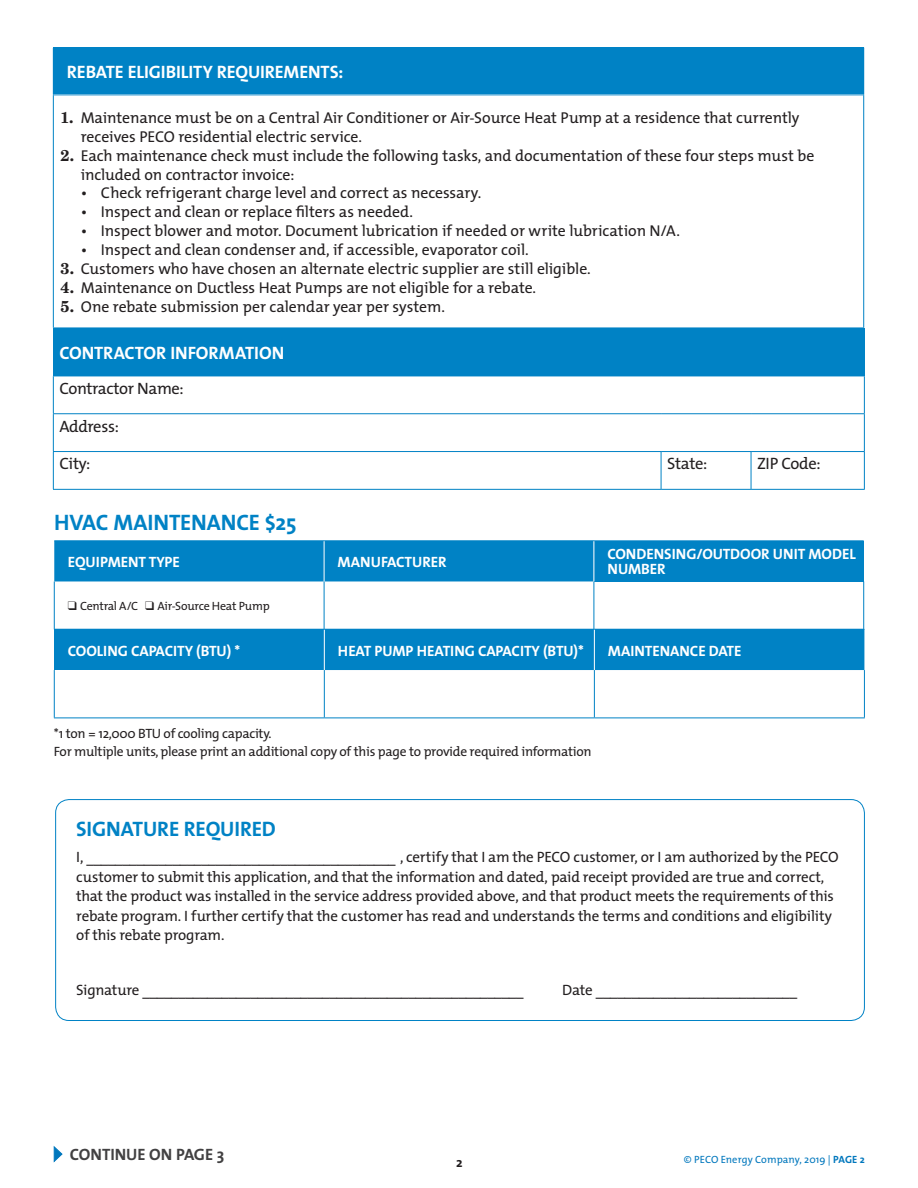
<style>
.page{position:relative;width:918px;height:1188px;background:#fff}
.page>*{position:absolute;margin:0;border:0;box-sizing:border-box;transform-origin:0 0}
.t1{font:700 22.5px "The Mix";letter-spacing:-.005em;color:#0082c5}
.t2{font:700 21px "The Mix";letter-spacing:-.01em;color:#0082c5}
.t3{font:700 18px "The Mix";letter-spacing:-.005em;color:#fff}
.t4{font:16.5px "The Mix";letter-spacing:-.02em;color:#231f20}
.t5{font:700 16.5px "The Mix";color:#424142}
.t6{font:15.75px/18.9px "The Mix";letter-spacing:-.005em;color:#231f20}
.t7{font:15px/19.5px "The Mix";letter-spacing:-.015em;color:#231f20}
.t8{font:700 15px/15px "The Mix";letter-spacing:-.005em;color:#fff}
.t9{font:13.5px/18px "The Mix";letter-spacing:-.02em;color:#231f20}
.t10{font:700 13.5px "The Mix";color:#231f20}
.t11{font:12px "The Mix";letter-spacing:-.02em;color:#231f20}
.t12{font:10.5px "The Mix";letter-spacing:.005em;color:#0077bd}
.s1{font-family:"New Century Schlbk LT Std";font-weight:700}
.s2{font-weight:700}
</style>
<div class="page">
<div style="left:53px;top:329px;width:811px;height:47px;background:#0082c5"></div>
<hr style="left:661px;top:489px;width:90px;height:1px;background:#0082c5">
<hr style="left:53px;top:376px;width:608px;height:1px;background:#0082c5">
<hr style="left:661px;top:376px;width:90px;height:1px;background:#0082c5">
<hr style="left:751px;top:376px;width:114px;height:1px;background:#0082c5">
<hr style="left:53px;top:413px;width:608px;height:1px;background:#0082c5">
<hr style="left:661px;top:413px;width:90px;height:1px;background:#0082c5">
<hr style="left:751px;top:413px;width:114px;height:1px;background:#0082c5">
<hr style="left:661px;top:451px;width:90px;height:1px;background:#0082c5">
<hr style="left:53px;top:451px;width:608px;height:1px;background:#0082c5">
<hr style="left:661px;top:452px;width:1px;height:37px;background:#0082c5">
<hr style="left:53px;top:489px;width:608px;height:1px;background:#0082c5">
<hr style="left:751px;top:451px;width:114px;height:1px;background:#0082c5">
<hr style="left:751px;top:452px;width:1px;height:37px;background:#0082c5">
<hr style="left:751px;top:489px;width:114px;height:1px;background:#0082c5">
<hr style="left:53px;top:376px;width:1px;height:37px;background:#0082c5">
<hr style="left:864px;top:376px;width:1px;height:37px;background:#0082c5">
<hr style="left:53px;top:414px;width:1px;height:37px;background:#0082c5">
<hr style="left:864px;top:414px;width:1px;height:37px;background:#0082c5">
<hr style="left:53px;top:452px;width:1px;height:37px;background:#0082c5">
<hr style="left:864px;top:452px;width:1px;height:37px;background:#0082c5">
<svg style="left:53px;top:1146px;width:10px;height:17px"></svg>
<div style="left:53px;top:48px;width:811px;height:47px;background:#0082c5"></div>
<hr style="left:53px;top:47px;width:811px;height:1px;background:#0082c5">
<hr style="left:53px;top:95px;width:1px;height:233px;background:#0082c5">
<hr style="left:863px;top:95px;width:1px;height:233px;background:#0082c5">
<hr style="left:53px;top:328px;width:811px;height:1px;background:#0082c5">
<div style="left:54px;top:541px;width:540px;height:40px;background:#0082c5"></div>
<div style="left:594px;top:541px;width:270px;height:40px;background:#0082c5"></div>
<hr style="left:54px;top:581px;width:1px;height:48px;background:#0082c5">
<hr style="left:324px;top:581px;width:1px;height:48px;background:#0082c5">
<hr style="left:594px;top:581px;width:1px;height:48px;background:#0082c5">
<hr style="left:863px;top:581px;width:1px;height:48px;background:#0082c5">
<hr style="left:324px;top:540px;width:270px;height:1px;background:#0082c5">
<hr style="left:594px;top:540px;width:270px;height:1px;background:#0082c5">
<hr style="left:594px;top:541px;width:1px;height:40px;background:#fff">
<hr style="left:54px;top:540px;width:270px;height:1px;background:#0082c5">
<hr style="left:324px;top:541px;width:1px;height:40px;background:#fff">
<div style="left:54px;top:629px;width:270px;height:41px;background:#0082c5"></div>
<div style="left:325px;top:630px;width:539px;height:40px;background:#0082c5"></div>
<hr style="left:54px;top:670px;width:1px;height:48px;background:#0082c5">
<hr style="left:324px;top:670px;width:1px;height:48px;background:#0082c5">
<hr style="left:594px;top:670px;width:1px;height:48px;background:#0082c5">
<hr style="left:864px;top:670px;width:1px;height:48px;background:#0082c5">
<hr style="left:54px;top:718px;width:270px;height:1px;background:#0082c5">
<hr style="left:324px;top:718px;width:270px;height:1px;background:#0082c5">
<hr style="left:594px;top:718px;width:271px;height:1px;background:#0082c5">
<hr style="left:324px;top:629px;width:270px;height:1px;background:#0082c5">
<hr style="left:594px;top:629px;width:270px;height:1px;background:#0082c5">
<hr style="left:594px;top:630px;width:1px;height:40px;background:#fff">
<div style="left:55px;top:799px;width:810px;height:222px;border:1px solid #0082c5;border-radius:14px"></div>
<p class="t3" style="left:67px;top:60px;width:278px">REBATE ELIGIBILITY REQUIREMENTS:</p>
<p class="t6" style="left:81px;top:108px;width:720px;text-indent:-20px"><span class="s1">1.</span> Maintenance must be on a Central Air Conditioner or Air-Source Heat Pump at a residence that currently receives PECO residential electric service.</p>
<p class="t6" style="left:81px;top:146px;width:735px;text-indent:-20px"><span class="s1">2.</span> Each maintenance check must include the following tasks, and documentation of these four steps must be included on contractor invoice:</p>
<p class="t6" style="left:81px;top:184px;width:402px">• Check refrigerant charge level and correct as necessary.</p>
<p class="t6" style="left:81px;top:203px;width:334px">• Inspect and clean or replace filters as needed.</p>
<p class="t6" style="left:81px;top:222px;width:601px">• Inspect blower and motor. Document lubrication if needed or write lubrication N/A.</p>
<p class="t6" style="left:81px;top:240px;width:450px">• Inspect and clean condenser and, if accessible, evaporator coil.</p>
<p class="t6" style="left:60px;top:259px;width:532px"><span class="s1">3.</span> Customers who have chosen an alternate electric supplier are still eligible.</p>
<p class="t6" style="left:60px;top:278px;width:477px"><span class="s1">4.</span> Maintenance on Ductless Heat Pumps are not eligible for a rebate.</p>
<p class="t6" style="left:60px;top:297px;width:386px"><span class="s1">5.</span> One rebate submission per calendar year per system.</p>
<p class="t3" style="left:59px;top:341px;width:226px">CONTRACTOR INFORMATION</p>
<p class="t4" style="left:59px;top:378px;width:126px">Contractor Name:</p>
<p class="t4" style="left:59px;top:415px;width:61px">Address:</p>
<p class="t4" style="left:59px;top:453px;width:33px">City:</p>
<p class="t4" style="left:667px;top:453px;width:42px">State:</p>
<p class="t4" style="left:757px;top:453px;width:65px">ZIP Code:</p>
<h1 class="t1" style="left:54px;top:508px;width:244px">HVAC MAINTENANCE $25</h1>
<p class="t8" style="left:68px;top:555px;width:114px">EQUIPMENT TYPE</p>
<p class="t8" style="left:338px;top:555px;width:111px">MANUFACTURER</p>
<p class="t8" style="left:607px;top:547px;width:250px">CONDENSING/OUTDOOR UNIT MODEL<br>NUMBER</p>
<p class="t11" style="left:68px;top:598px;width:203px">❑ Central A/C ❑ Air-Source Heat Pump</p>
<p class="t8" style="left:68px;top:643px;width:174px">COOLING CAPACITY (BTU) *</p>
<p class="t8" style="left:338px;top:643px;width:248px">HEAT PUMP HEATING CAPACITY (BTU)*</p>
<p class="t8" style="left:608px;top:643px;width:135px">MAINTENANCE DATE</p>
<p class="t9" style="left:54px;top:725px;width:539px">*1 ton = 12,000 BTU of cooling capacity.<br>For multiple units, please print an additional copy of this page to provide required information</p>
<h2 class="t2" style="left:76px;top:815px;width:201px">SIGNATURE REQUIRED</h2>
<p class="t7" style="left:76px;top:848px;width:764px">I, ___________________________________________ , certify that I am the PECO customer, or I am authorized by the PECO customer to submit this application, and that the information and dated, paid receipt provided are true and correct, that the product was installed in the service address provided above, and that product meets the requirements of this rebate program. I further certify that the customer has read and understands the terms and conditions and eligibility of this rebate program.</p>
<p class="t7" style="left:76px;top:980px;width:449px">Signature _____________________________________________________</p>
<p class="t7" style="left:562px;top:980px;width:237px">Date ____________________________</p>
<p class="t5" style="left:70px;top:1144px;width:156px">CONTINUE ON PAGE 3</p>
<p class="t12" style="left:684px;top:1153px;width:182px">© PECO Energy Company, 2019 | <span class="s2">PAGE 2</span></p>
<p class="t10" style="left:456px;top:1154px;width:8px">2</p>
</div>
